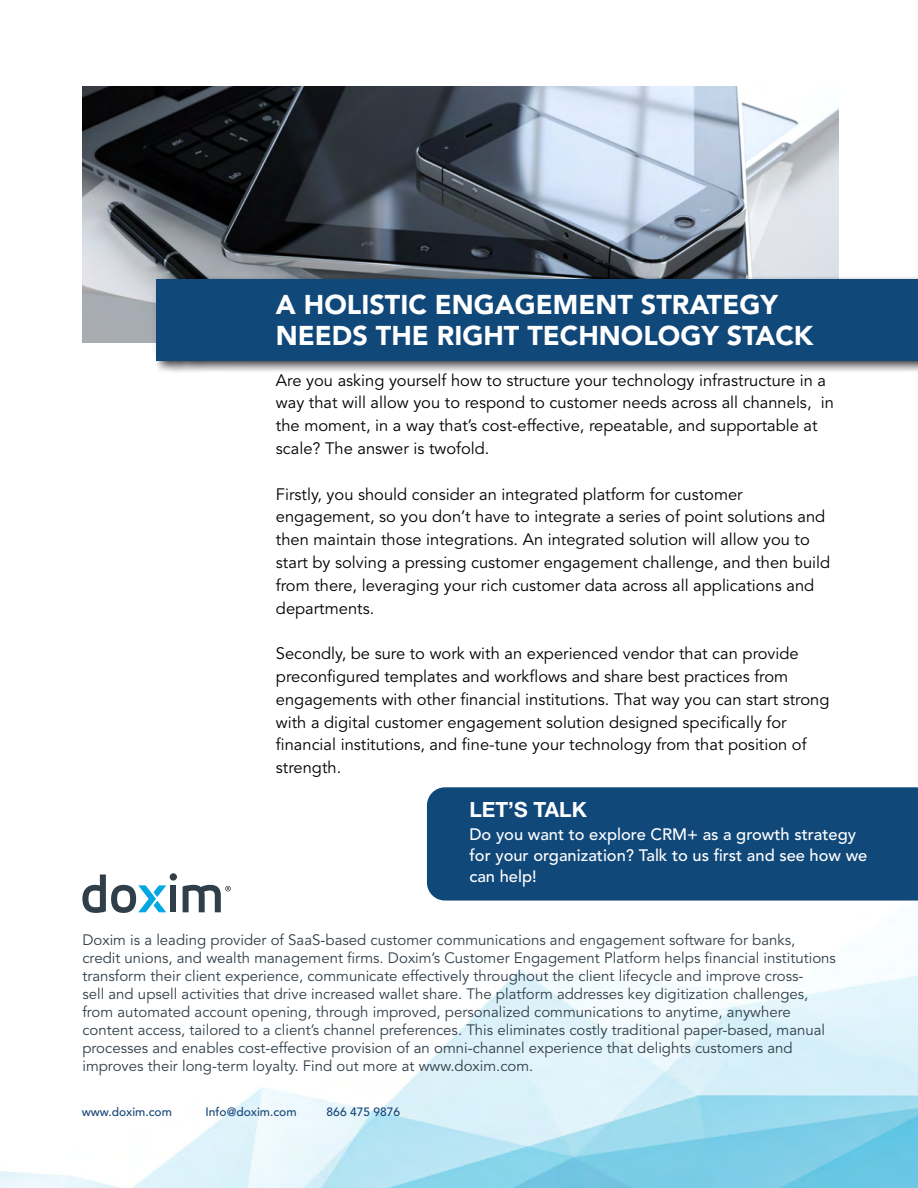
<style>
.page{position:relative;width:918px;height:1188px;background:#fff}
.page>*{position:absolute;margin:0;border:0;box-sizing:border-box;transform-origin:0 0}
.t1{font:900 27px "Avenir LT Std";color:#fff}
.t2{font:700 21px "Helvetica Neue LT Std";color:#fff}
.t3{font:16.5px/22.8px "Avenir LT Std";color:#000}
.t4{font:500 16.5px/21px "Avenir LT Std";color:#fff}
.t5{font:15px/18px "Avenir LT Std";color:#313e48}
.t6{font:500 12px "Avenir LT Std";color:#164579}
</style>
<div class="page">
<img style="left:0;top:108px;width:918px;height:1080px">
<div style="left:170px;top:885px;width:6px;height:27px;background:#303e49"></div>
<svg style="left:82px;top:874px;width:84px;height:39px"></svg>
<div style="left:170px;top:873px;width:7px;height:8px;background:#303e49;border-radius:50%"></div>
<svg style="left:183px;top:885px;width:48px;height:27px"></svg>
<div style="left:427px;top:787px;width:491px;height:114px;background:#10487a"></div>
<img style="left:82px;top:86px;width:756px;height:257px">
<div style="left:152px;top:275px;width:766px;height:99px;background:#000;opacity:.75"></div>
<div style="left:157px;top:279px;width:761px;height:82px;background:#10487a"></div>
<p class="t1" style="left:276px;top:288px;width:503px">A HOLISTIC ENGAGEMENT STRATEGY</p>
<p class="t1" style="left:276px;top:319px;width:539px">NEEDS THE RIGHT TECHNOLOGY STACK</p>
<p class="t3" style="left:276px;top:369px;width:559px">Are you asking yourself how to structure your technology infrastructure in a way that will allow you to respond to customer needs across all channels, in the moment, in a way that’s cost-effective, repeatable, and supportable at scale? The answer is twofold.</p>
<p class="t3" style="left:276px;top:483px;width:556px">Firstly, you should consider an integrated platform for customer engagement, so you don’t have to integrate a series of point solutions and then maintain those integrations. An integrated solution will allow you to start by solving a pressing customer engagement challenge, and then build from there, leveraging your rich customer data across all applications and departments.</p>
<p class="t3" style="left:276px;top:643px;width:555px">Secondly, be sure to work with an experienced vendor that can provide preconfigured templates and workflows and share best practices from engagements with other financial institutions. That way you can start strong with a digital customer engagement solution designed specifically for financial institutions, and fine-tune your technology from that position of strength.</p>
<p class="t2" style="left:469px;top:797px;width:119px">LET’S TALK</p>
<p class="t4" style="left:469px;top:824px;width:400px">Do you want to explore CRM+ as a growth strategy for your organization? Talk to us first and see how we can help!</p>
<p class="t5" style="left:82px;top:931px;width:755px">Doxim is a leading provider of SaaS-based customer communications and engagement software for banks, credit unions, and wealth management firms. Doxim’s Customer Engagement Platform helps financial institutions transform their client experience, communicate effectively throughout the client lifecycle and improve cross-<br>sell and upsell activities that drive increased wallet share. The platform addresses key digitization challenges, from automated account opening, through improved, personalized communications to anytime, anywhere content access, tailored to a client’s channel preferences. This eliminates costly traditional paper-based, manual processes and enables cost-effective provision of an omni-channel experience that delights customers and improves their long-term loyalty. Find out more at www.doxim.com.</p>
<p class="t6" style="left:82px;top:1105px;width:92px">www.doxim.com</p>
<p class="t6" style="left:206px;top:1105px;width:92px">Info@doxim.com</p>
<p class="t6" style="left:327px;top:1105px;width:75px">866 475 9876</p>
</div>
